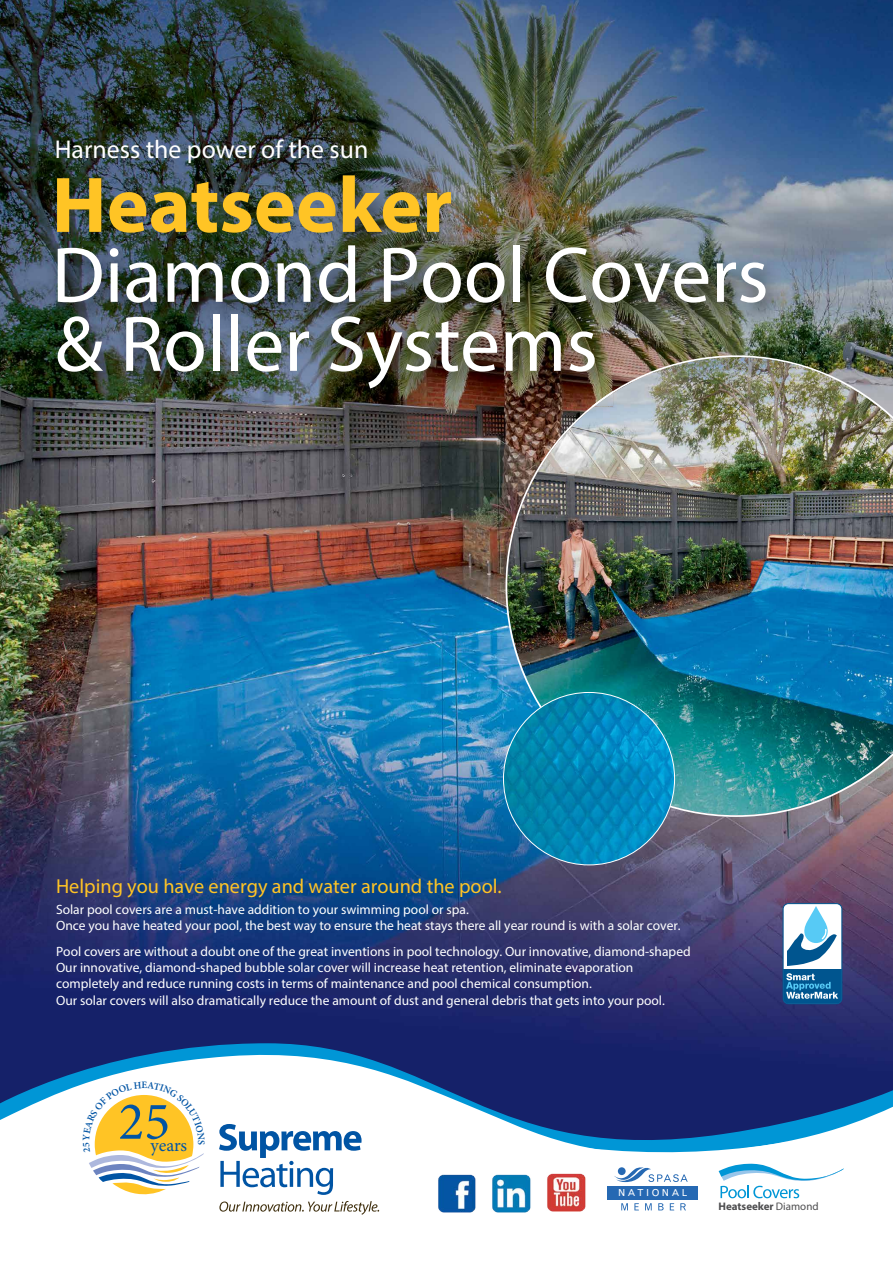
<style>
.page{position:relative;width:893px;height:1263px;background:#fff}
.page>*{position:absolute;margin:0;border:0;box-sizing:border-box;transform-origin:0 0}
.t1{font:79.65px "Myriad Pro";color:#fff}
.t2{font:700 79.65px "Myriad Pro";color:#ffc425}
.t3{font:79.5px "Myriad Pro";color:#fff}
.t4{font:53.85px "Minion Pro";color:#0054a4}
.t5{font:25.8px "Myriad Pro";color:#fff}
.t6{font:20.25px "Myriad Pro";color:#ffc425}
.t7{font:18px "Minion Pro";letter-spacing:-.005em;color:#0054a4}
.t8{font:13.5px/16.2px "Myriad Pro";color:#fff}
.t9{font:700 10.95px "Myriad Pro";color:#4d4d4f}
.t10{font:600 9.9px "Minion Pro";color:#0054a4}
.t11{font:9.6px "Grotesque MT Std";letter-spacing:.23em;color:#fff}
.s1{font-family:"Myanmar Text"}
.s2{font-weight:400}
</style>
<div class="page">
<img style="left:0;top:0;width:893px;height:1029px">
<svg style="left:0;top:1029px;width:893px;height:19px;background:#17256c"></svg>
<img style="left:216px;top:122px;width:180px;height:75px">
<img style="left:320px;top:150px;width:90px;height:71px">
<img style="left:33px;top:221px;width:53px;height:133px">
<img style="left:86px;top:221px;width:711px;height:133px">
<svg style="left:0;top:1048px;width:893px;height:23px;background:#304e8c"></svg>
<svg style="left:0;top:1071px;width:893px;height:142px"></svg>
<img style="left:505px;top:355px;width:388px;height:462px">
<img style="left:503px;top:692px;width:172px;height:173px">
<img style="left:97px;top:900px;width:23px;height:55px">
<img style="left:210px;top:900px;width:24px;height:55px">
<svg style="left:116px;top:901px;width:3px;height:4px"></svg>
<img style="left:97px;top:963px;width:72px;height:64px">
<img style="left:36px;top:290px;width:65px;height:132px">
<img style="left:101px;top:290px;width:90px;height:132px">
<img style="left:308px;top:290px;width:39px;height:132px">
<img style="left:347px;top:290px;width:37px;height:132px">
<img style="left:384px;top:290px;width:32px;height:132px">
<img style="left:416px;top:290px;width:25px;height:132px">
<img style="left:441px;top:290px;width:185px;height:132px">
<img style="left:437px;top:1173px;width:40px;height:39px">
<img style="left:492px;top:1173px;width:40px;height:39px">
<img style="left:547px;top:1172px;width:39px;height:39px">
<svg style="left:219px;top:1124px;width:143px;height:71px"></svg>
<svg style="left:219px;top:1201px;width:160px;height:14px"></svg>
<svg style="left:621px;top:1203px;width:7px;height:7px"></svg>
<svg style="left:634px;top:1203px;width:5px;height:7px"></svg>
<svg style="left:645px;top:1203px;width:7px;height:7px"></svg>
<svg style="left:658px;top:1203px;width:6px;height:7px"></svg>
<svg style="left:670px;top:1203px;width:4px;height:7px"></svg>
<svg style="left:680px;top:1203px;width:6px;height:7px"></svg>
<svg style="left:614px;top:1167px;width:74px;height:15px"></svg>
<div style="left:608px;top:1186px;width:90px;height:14px;background:#2669b3"></div>
<svg style="left:719px;top:1164px;width:125px;height:34px"></svg>
<div style="left:783px;top:904px;width:59px;height:100px;background:#fff;border-radius:5px"></div>
<div style="left:783px;top:969px;width:59px;height:35px;background:#00558f"></div>
<svg style="left:786px;top:973px;width:52px;height:26px"></svg>
<svg style="left:787px;top:906px;width:50px;height:60px"></svg>
<div style="left:783px;top:903px;width:59px;height:101px;border:1px solid #00558f;border-radius:5px"></div>
<svg style="left:0;top:0;width:3px;height:4px"></svg>
<svg style="left:83px;top:1081px;width:122px;height:123px"></svg>
<h3 class="t5" style="left:55px;top:134px;width:315px">Harness the power of the sun</h3>
<h1 class="t2" style="left:52px;top:153px;width:402px">Heatseeker</h1>
<h1 class="t1" style="left:52px;top:226px;width:719px">Diamond Pool Covers</h1>
<h2 class="t3" style="left:55px;top:295px;width:544px">&amp; Roller Systems</h2>
<h3 class="t6" style="left:56px;top:874px;width:447px">Helping you have energy and water around the pool.</h3>
<p class="t8" style="left:56px;top:901px;width:626px">Solar pool covers are a must-have addition to your swimming pool or spa.<br>Once you have heated your pool, the best way to ensure the heat stays there all year round is with a solar cover.</p>
<p class="t8" style="left:56px;top:943px;width:636px">Pool covers are without a doubt one of the great inventions in pool technology. Our innovative, diamond-shaped Our innovative, diamond-shaped bubble solar cover will increase heat retention, eliminate evaporation completely and reduce running costs in terms of maintenance and pool chemical consumption.<br>Our solar covers will also dramatically reduce the amount of dust and general debris that gets into your pool.</p>
<h3 class="t4" style="left:118px;top:1085px;width:53px">25</h3>
<h3 class="t7" style="left:151px;top:1133px;width:38px">years</h3>
<p class="t10" style="left:208px;top:1140px;width:6px;rotate:90deg">S</p>
<p class="t11" style="left:618px;top:1187px;width:71px">NATIONAL</p>
<p class="t9" style="left:718px;top:1199px;width:102px">Heatsee<span class="s1">k</span>er <span class="s2">Diamond</span></p>
</div>
